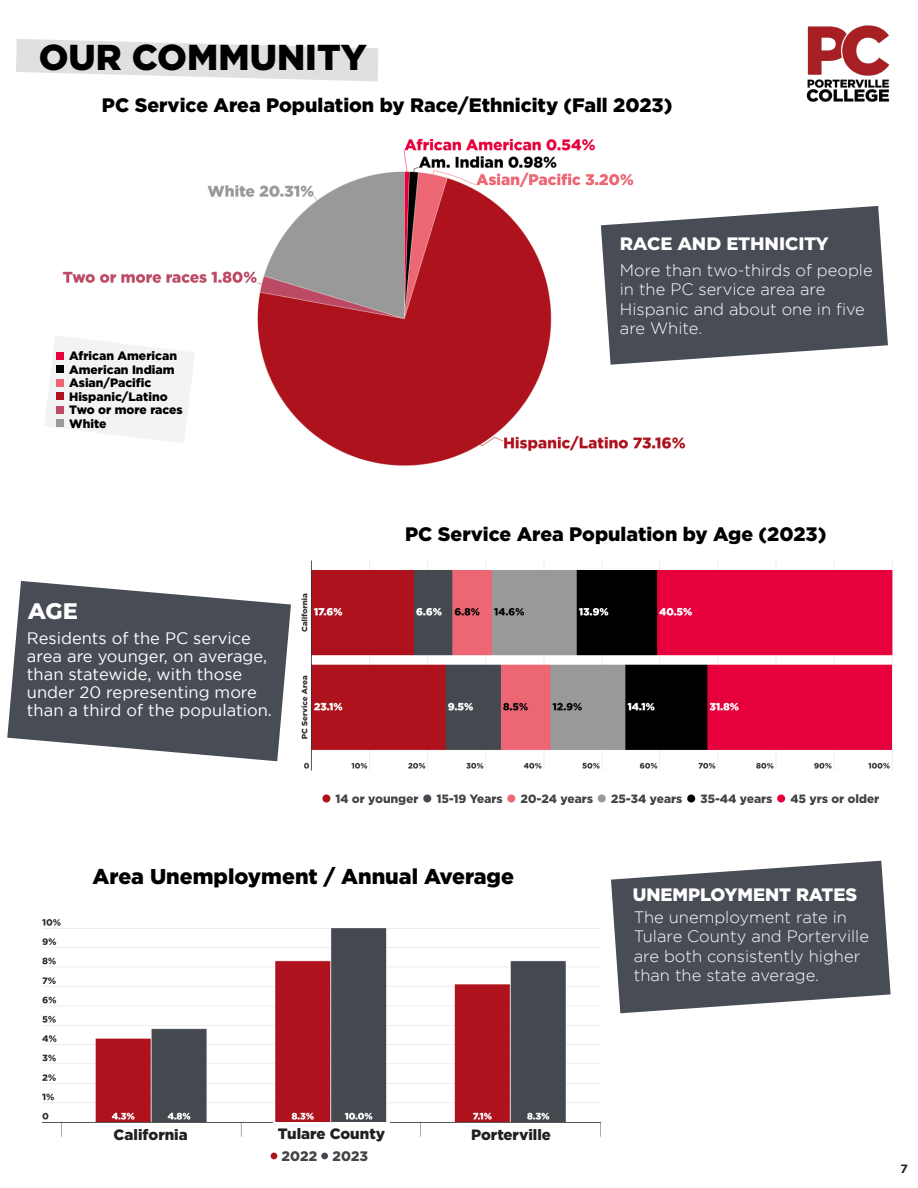
<style>
.page{position:relative;width:918px;height:1188px;background:#fff}
.page>*{position:absolute;margin:0;border:0;box-sizing:border-box;transform-origin:0 0}
.Subtitle{font:900 36px "Gotham";color:#000}
.Tittle_Left{font:800 22.5px "Montserrat";color:#fff}
.t1{font:900 21.45px "Gotham";color:#000}
.Bodytext_4px_White{font:900 19.5px "Gotham";color:#000}
.Subtitle_3{font:900 18px "Gotham";color:#fff}
.Subtitle_3-2{font:800 18px "Montserrat";color:#fff}
.Bodytext_9px_left{font:16.5px/18px "Gotham";color:#fff}
.Bodytext_4px_White-2{font:300 16.5px/19.5px "Gotham";color:#fff}
.Bodytext_9px_left-2{font:300 16.5px/19.5px "Gotham";color:#fff}
.Bodytext_4px_White-3{font:900 15px "Gotham";color:#231f20}
.Bodytext_4px_White-4{font:900 12.15px "Gotham";color:#000}
.Bodytext_4px_White-5{font:700 12px "Gotham";color:#231f20}
</style>
<div class="page">
<img style="left:42px;top:918px;width:559px;height:244px">
<img style="left:301px;top:560px;width:592px;height:211px">
<img style="left:62px;top:138px;width:624px;height:328px">
<svg style="left:611px;top:861px;width:280px;height:152px;background:#61666d"></svg>
<svg style="left:16px;top:39px;width:363px;height:42px"></svg>
<svg style="left:601px;top:206px;width:287px;height:159px;background:#62666e"></svg>
<svg style="left:44px;top:335px;width:151px;height:109px"></svg>
<svg style="left:7px;top:581px;width:284px;height:180px;fill:#474c55"></svg>
<div style="left:56px;top:352px;width:8px;height:8px;background:#e6003c"></div>
<div style="left:56px;top:366px;width:8px;height:7px;background:#030303"></div>
<div style="left:56px;top:379px;width:8px;height:8px;background:#ed6673"></div>
<div style="left:56px;top:392px;width:8px;height:8px;background:#ae121d"></div>
<div style="left:56px;top:406px;width:8px;height:7px;background:#bc4a65"></div>
<div style="left:56px;top:419px;width:8px;height:8px;background:#999"></div>
<img style="left:806px;top:25px;width:84px;height:77px">
<div style="left:97px;top:1123px;width:107px;height:22px;background:#fff"></div>
<div style="left:273px;top:1123px;width:117px;height:22px;background:#fff"></div>
<div style="left:458px;top:1123px;width:106px;height:22px;background:#fff"></div>
<img style="left:322px;top:794px;width:558px;height:11px">
<p class="Subtitle" style="left:39px;top:36px;width:330px">OUR COMMUNITY</p>
<p class="Bodytext_4px_White" style="left:102px;top:94px;width:572px">PC Service Area Population by Race/Ethnicity (Fall 2023)</p>
<p class="Bodytext_4px_White-4" style="left:69px;top:349px;width:109px">African American</p>
<p class="Bodytext_4px_White-4" style="left:69px;top:362px;width:107px">American Indiam</p>
<p class="Bodytext_4px_White-4" style="left:69px;top:376px;width:84px">Asian/Pacific</p>
<p class="Bodytext_4px_White-4" style="left:69px;top:389px;width:100px">Hispanic/Latino</p>
<p class="Bodytext_4px_White-4" style="left:69px;top:403px;width:115px">Two or more races</p>
<p class="Bodytext_4px_White-4" style="left:69px;top:416px;width:39px">White</p>
<p class="Tittle_Left" style="left:28px;top:595px;width:51px">AGE</p>
<p class="Bodytext_9px_left" style="left:27px;top:629px;width:247px">Residents of the PC service area are younger, on average, than statewide, with those under 20 representing more than a third of the population.</p>
<p class="Subtitle_3-2" style="left:620px;top:230px;width:210px">RACE AND ETHNICITY</p>
<p class="Bodytext_9px_left-2" style="left:620px;top:260px;width:254px">More than two-thirds of people in the PC service area are<br>Hispanic and about one in five are White.</p>
<p class="Bodytext_4px_White" style="left:405px;top:523px;width:423px">PC Service Area Population by Age (2023)</p>
<h3 class="t1" style="left:92px;top:864px;width:423px">Area Unemployment / Annual Average</h3>
<p class="Bodytext_4px_White-3" style="left:114px;top:1126px;width:76px">California</p>
<p class="Bodytext_4px_White-3" style="left:278px;top:1125px;width:109px">Tulare County</p>
<p class="Bodytext_4px_White-3" style="left:471px;top:1126px;width:81px">Porterville</p>
<p class="Subtitle_3" style="left:633px;top:884px;width:226px">UNEMPLOYMENT RATES</p>
<p class="Bodytext_4px_White-2" style="left:634px;top:907px;width:237px">The unemployment rate in<br>Tulare County and Porterville are both consistently higher than the state average.</p>
<p class="Bodytext_4px_White-5" style="left:900px;top:1161px;width:9px">7</p>
</div>
